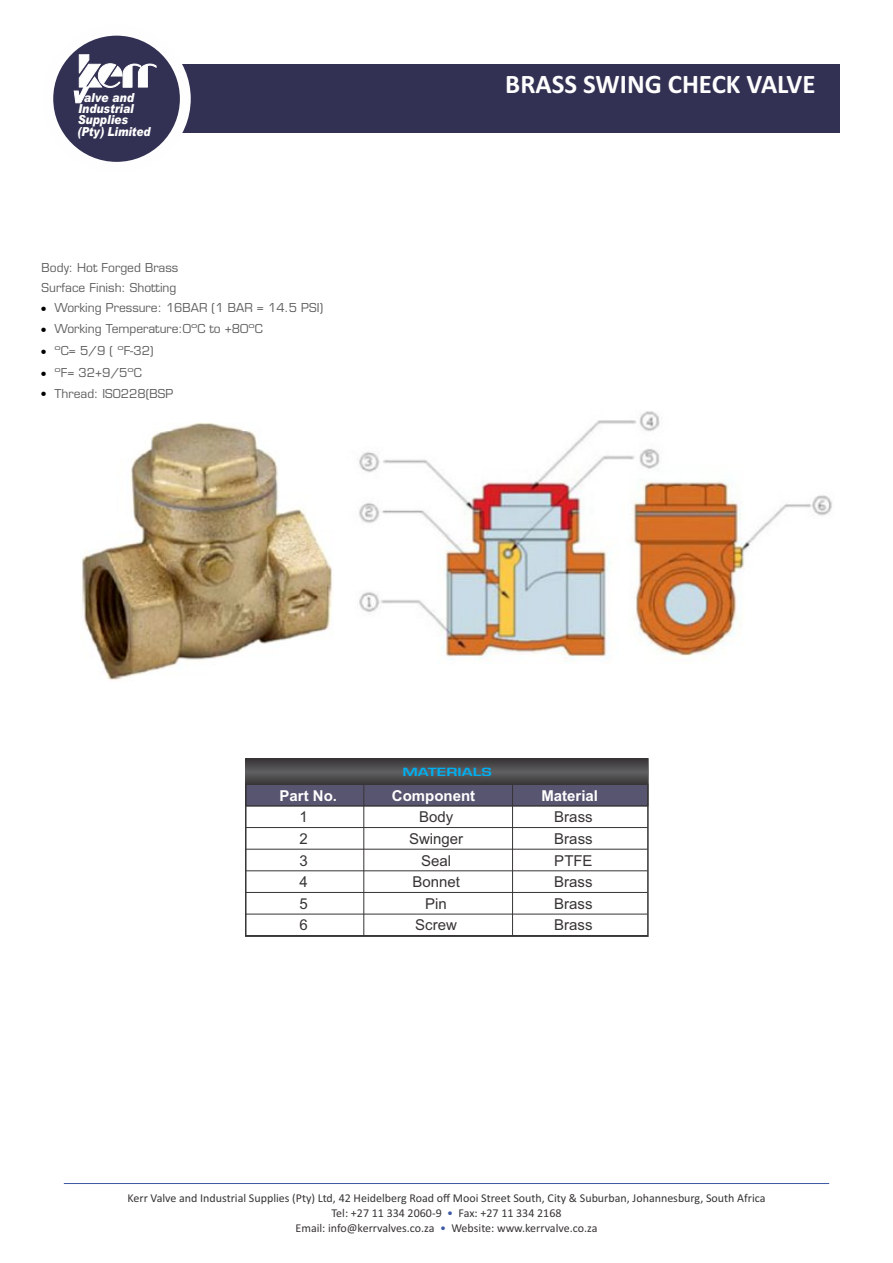
<style>
.page{position:relative;width:893px;height:1263px;background:#fff}
.page>*{position:absolute;margin:0;border:0;box-sizing:border-box;transform-origin:0 0}
.t1{font:700 26.85px "Calibri";color:#fefefe}
.t2{font:15px "Arial";color:#373435}
.t3{font:700 15px "Arial";color:#fefefe}
.t4{font:italic 900 12.45px/10.8px "Arial";color:#fefefe;text-align:center;scale:.88 1}
.t5{font:italic 900 12.45px "Arial";color:#fefefe;scale:.84 1}
.t6{font:12px/14.7px "Calibri";color:#373435;text-align:center}
.t7{font:12px/21.8px "Eurostile LT Std";color:#606062}
.t8{font:600 11.1px "Eurostile LT Std";color:#00afef;scale:1.39 1}
.s1{font-family:"Eurostile LT Std Ex 2"}
.s2{color:#3e5aa6}
</style>
<div class="page">
<img style="left:359px;top:411px;width:473px;height:250px">
<div style="left:248px;top:784px;width:398px;height:21px;background:#585570"></div>
<div style="left:245px;top:758px;width:404px;height:179px;border:2px solid #373435"></div>
<hr style="left:246px;top:805px;width:402px;height:1px;background:#373435">
<hr style="left:245px;top:827px;width:403px;height:1px;background:#373435">
<hr style="left:245px;top:849px;width:403px;height:1px;background:#373435">
<hr style="left:245px;top:870px;width:403px;height:1px;background:#373435">
<hr style="left:245px;top:892px;width:402px;height:1px;background:#373435">
<hr style="left:245px;top:914px;width:402px;height:1px;background:#373435">
<hr style="left:363px;top:784px;width:1px;height:152px;background:#373435">
<hr style="left:246px;top:935px;width:402px;height:1px;background:#373435">
<svg style="left:246px;top:759px;width:402px;height:25px;background:#4b4a4b"></svg>
<hr style="left:512px;top:784px;width:1px;height:152px;background:#373435">
<img style="left:81px;top:422px;width:251px;height:258px">
<div style="left:111px;top:64px;width:729px;height:69px;background:#333153"></div>
<div style="left:42px;top:25px;width:149px;height:148px;background:#fefefe;border-radius:50%"></div>
<div style="left:53px;top:36px;width:127px;height:126px;background:#333153;border-radius:50%"></div>
<svg style="left:74px;top:54px;width:82px;height:49px"></svg>
<hr style="left:64px;top:1183px;width:765px;height:1px;background:#3e5aa6">
<p class="t4" style="left:78px;top:93px;width:65px">alve and<br>Industrial<br>Supplies</p>
<p class="t5" style="left:77px;top:127px;width:89px">(Pty) Limited</p>
<p class="t7" style="left:42px;top:258px;width:138px">Body: Hot Forged Brass</p>
<p class="t7" style="left:42px;top:278px;width:136px">Surface Finish: Shotting</p>
<p class="t7" style="left:55px;top:298px;width:270px">Working Pressure: 16BAR (1 BAR = 14.5 PSI)</p>
<p class="t7" style="left:55px;top:319px;width:210px">Working Temperature:0<span class="s1">º</span>C to +80<span class="s1">º</span>C <span class="s1">º</span>C= 5/9 ( <span class="s1">º</span>F-32)<br><span class="s1">º</span>F= 32+9/5<span class="s1">º</span>C</p>
<p class="t7" style="left:55px;top:384px;width:120px">Thread: ISO228(BSP</p>
<h1 class="t1" style="left:505px;top:73px;width:312px">BRASS SWING CHECK VALVE</h1>
<p class="t8" style="left:402px;top:767px;width:66px">MATERIALS</p>
<p class="t3" style="left:280px;top:790px;width:59px">Part No.</p>
<p class="t3" style="left:392px;top:790px;width:85px">Component</p>
<p class="t3" style="left:541px;top:790px;width:58px">Material</p>
<p class="t2" style="left:299px;top:811px;width:10px">1</p>
<p class="t2" style="left:419px;top:811px;width:36px">Body</p>
<p class="t2" style="left:554px;top:811px;width:40px">Brass</p>
<p class="t2" style="left:299px;top:833px;width:10px">2</p>
<p class="t2" style="left:409px;top:833px;width:56px">Swinger</p>
<p class="t2" style="left:554px;top:833px;width:40px">Brass</p>
<p class="t2" style="left:299px;top:855px;width:10px">3</p>
<p class="t2" style="left:421px;top:855px;width:32px">Seal</p>
<p class="t2" style="left:554px;top:855px;width:40px">PTFE</p>
<p class="t2" style="left:299px;top:876px;width:10px">4</p>
<p class="t2" style="left:412px;top:876px;width:49px">Bonnet</p>
<p class="t2" style="left:554px;top:876px;width:40px">Brass</p>
<p class="t2" style="left:299px;top:898px;width:10px">5</p>
<p class="t2" style="left:425px;top:898px;width:23px">Pin</p>
<p class="t2" style="left:554px;top:898px;width:40px">Brass</p>
<p class="t2" style="left:299px;top:919px;width:10px">6</p>
<p class="t2" style="left:415px;top:919px;width:43px">Screw</p>
<p class="t2" style="left:554px;top:919px;width:40px">Brass</p>
<p class="t6" style="left:127px;top:1192px;width:639px">Kerr Valve and Industrial Supplies (Pty) Ltd, 42 Heidelberg Road off Mooi Street South, City &amp; Suburban, Johannesburg, South Africa</p>
<p class="t6" style="left:296px;top:1207px;width:303px">Tel: +27 11 334 2060-9 <span class="s2">•</span> Fax: +27 11 334 2168<br>Email: info@kerrvalves.co.za <span class="s2">•</span> Website: www.kerrvalve.co.za</p>
</div>
